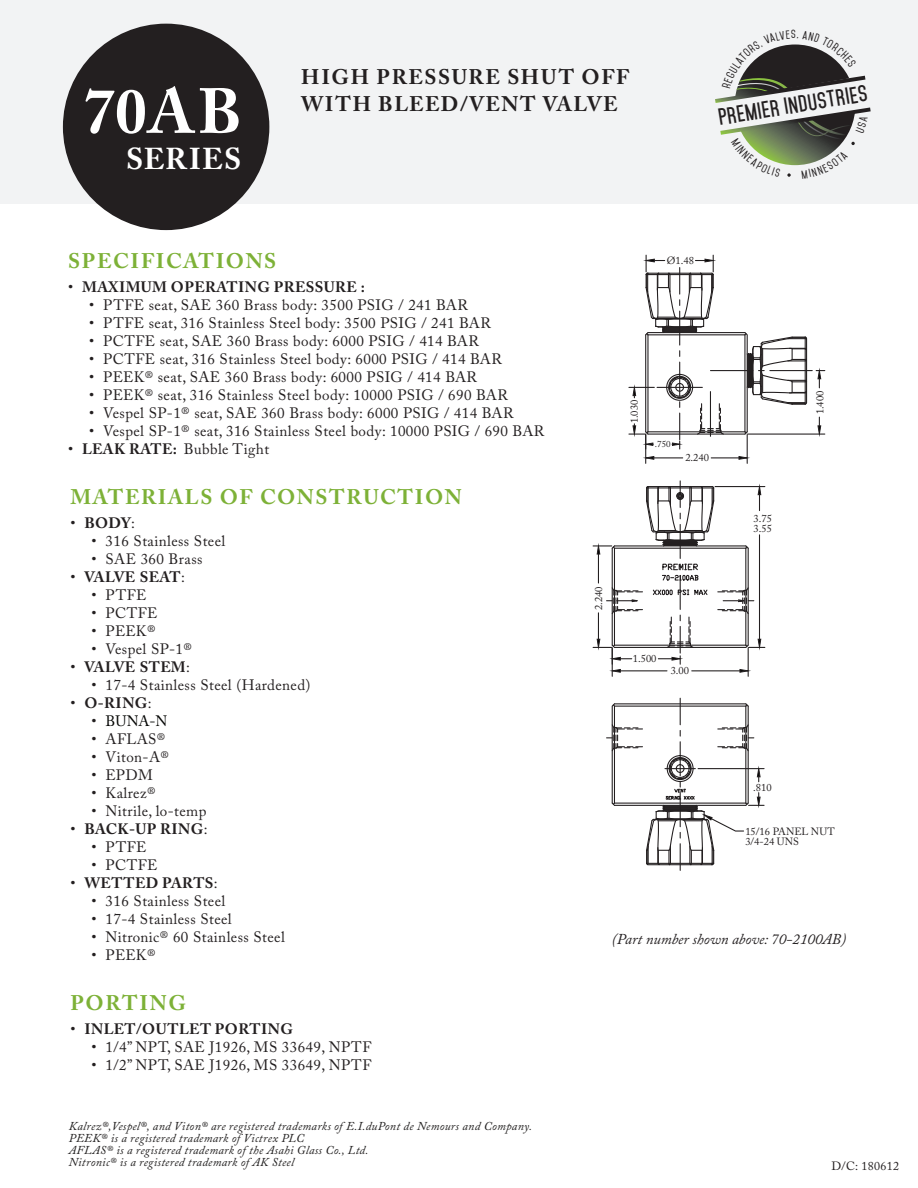
<style>
.page{position:relative;width:918px;height:1188px;background:#fff}
.page>*{position:absolute;margin:0;border:0;box-sizing:border-box;transform-origin:0 0}
.t1{font:700 63px "Adobe Caslon Pro";color:#fff}
.t2{font:700 30px "Adobe Caslon Pro";letter-spacing:.03em;color:#fff}
.t3{font:700 21px "Adobe Caslon Pro";letter-spacing:.075em;color:#7db137}
.t4{font:700 21px/26.7px "Adobe Caslon Pro";letter-spacing:.075em;color:#231f20}
.t5{font:700 20.1px "Mohave";color:#231f20}
.t6{font:15px "Adobe Caslon Pro";letter-spacing:.025em;color:#231f20}
.t7{font:700 15px "Adobe Caslon Pro";letter-spacing:.025em;color:#231f20}
.t8{font:italic 15px "Adobe Caslon Pro";color:#231f20}
.t9{font:15px "Adobe Caslon Pro";color:#040503}
.t10{font:italic 12px/12px "Adobe Caslon Pro";letter-spacing:.025em;color:#211f1f}
.t11{font:12px "Adobe Caslon Pro";letter-spacing:.025em;color:#231f20}
.t12{font:10.5px/10.5px "Adobe Caslon Pro";color:#231f20}
.t13{font:9px "Adobe Caslon Pro";color:#231f20}
.s1{font-weight:400}
.s2{font-weight:700}
.s3{color:#231f20}
</style>
<div class="page">
<div style="left:0;top:0;width:918px;height:204px;background:#f2f3f4"></div>
<hr style="left:770px;top:370px;width:42px;height:1px;background:#231f20">
<hr style="left:748px;top:434px;width:77px;height:1px;background:#231f20">
<svg style="left:817px;top:417px;width:4px;height:18px"></svg>
<svg style="left:816px;top:370px;width:9px;height:18px"></svg>
<svg style="left:629px;top:255px;width:179px;height:208px"></svg>
<svg style="left:593px;top:481px;width:172px;height:195px"></svg>
<svg style="left:607px;top:698px;width:157px;height:172px"></svg>
<div style="left:63px;top:24px;width:206px;height:206px;background:#231f20;border-radius:50%"></div>
<svg style="left:715px;top:44px;width:156px;height:133px"></svg>
<h1 class="t1" style="left:83px;top:74px;width:160px">70AB</h1>
<h2 class="t2" style="left:126px;top:141px;width:117px">SERIES</h2>
<h3 class="t4" style="left:301px;top:63px;width:330px">HIGH PRESSURE SHUT OFF<br>WITH BLEED/VENT VALVE</h3>
<h3 class="t5" style="left:716px;top:105px;width:152px;rotate:-9deg">PREMIER INDUSTRIES</h3>
<h3 class="t3" style="left:68px;top:248px;width:210px">SPECIFICATIONS</h3>
<p class="t7" style="left:68px;top:278px;width:298px"><span class="s1">•</span> MAXIMUM OPERATING PRESSURE :</p>
<p class="t6" style="left:89px;top:296px;width:380px">• PTFE seat, SAE 360 Brass body: 3500 PSIG / 241 BAR</p>
<p class="t6" style="left:89px;top:314px;width:403px">• PTFE seat, 316 Stainless Steel body: 3500 PSIG / 241 BAR</p>
<p class="t6" style="left:89px;top:332px;width:391px">• PCTFE seat, SAE 360 Brass body: 6000 PSIG / 414 BAR</p>
<p class="t6" style="left:89px;top:350px;width:414px">• PCTFE seat, 316 Stainless Steel body: 6000 PSIG / 414 BAR</p>
<p class="t6" style="left:89px;top:368px;width:389px">• PEEK® seat, SAE 360 Brass body: 6000 PSIG / 414 BAR</p>
<p class="t6" style="left:89px;top:386px;width:420px">• PEEK® seat, 316 Stainless Steel body: 10000 PSIG / 690 BAR</p>
<p class="t6" style="left:89px;top:404px;width:426px">• Vespel SP-1® seat, SAE 360 Brass body: 6000 PSIG / 414 BAR</p>
<p class="t6" style="left:89px;top:422px;width:457px">• Vespel SP-1® seat, 316 Stainless Steel body: 10000 PSIG / 690 BAR</p>
<p class="t6" style="left:68px;top:440px;width:202px">• <span class="s2">LEAK RATE:</span> Bubble Tight</p>
<h3 class="t3" style="left:71px;top:485px;width:393px">MATERIALS OF CONSTRUCTION</h3>
<p class="t7" style="left:71px;top:514px;width:66px"><span class="s1">•</span> BODY<span class="s1">:</span></p>
<p class="t6" style="left:92px;top:532px;width:135px">• 316 Stainless Steel</p>
<p class="t6" style="left:92px;top:550px;width:112px">• SAE 360 Brass</p>
<p class="t7" style="left:71px;top:568px;width:116px"><span class="s1">•</span> VALVE SEAT<span class="s1">:</span></p>
<p class="t6" style="left:92px;top:586px;width:56px">• PTFE</p>
<p class="t6" style="left:92px;top:604px;width:67px">• PCTFE</p>
<p class="t6" style="left:92px;top:622px;width:65px">• PEEK®</p>
<p class="t6" style="left:92px;top:640px;width:102px">• Vespel SP-1®</p>
<p class="t7" style="left:71px;top:658px;width:121px"><span class="s1">•</span> VALVE STEM<span class="s1">:</span></p>
<p class="t6" style="left:92px;top:676px;width:220px">• 17-4 Stainless Steel (Hardened)</p>
<p class="t7" style="left:71px;top:694px;width:83px"><span class="s1">•</span> O-RING<span class="s1">:</span></p>
<p class="t9" style="left:92px;top:712px;width:77px"><span class="s3">•</span> BUNA-N</p>
<p class="t6" style="left:92px;top:730px;width:75px">• AFLAS®</p>
<p class="t6" style="left:92px;top:748px;width:79px">• Viton-A®</p>
<p class="t6" style="left:92px;top:766px;width:63px">• EPDM</p>
<p class="t6" style="left:92px;top:784px;width:65px">• Kalrez®</p>
<p class="t6" style="left:92px;top:802px;width:116px">• Nitrile, lo-temp</p>
<p class="t7" style="left:71px;top:820px;width:139px"><span class="s1">•</span> BACK-UP RING<span class="s1">:</span></p>
<p class="t6" style="left:92px;top:838px;width:56px">• PTFE</p>
<p class="t6" style="left:92px;top:856px;width:67px">• PCTFE</p>
<p class="t7" style="left:71px;top:874px;width:149px"><span class="s1">•</span> WETTED PARTS<span class="s1">:</span></p>
<p class="t6" style="left:92px;top:892px;width:135px">• 316 Stainless Steel</p>
<p class="t6" style="left:92px;top:910px;width:142px">• 17-4 Stainless Steel</p>
<p class="t6" style="left:92px;top:928px;width:195px">• Nitronic® 60 Stainless Steel</p>
<p class="t6" style="left:92px;top:946px;width:65px">• PEEK®</p>
<h3 class="t3" style="left:71px;top:991px;width:117px">PORTING</h3>
<p class="t7" style="left:71px;top:1020px;width:224px"><span class="s1">•</span> INLET/OUTLET PORTING</p>
<p class="t6" style="left:92px;top:1038px;width:281px">• 1/4” NPT, SAE J1926, MS 33649, NPTF</p>
<p class="t6" style="left:92px;top:1056px;width:281px">• 1/2” NPT, SAE J1926, MS 33649, NPTF</p>
<p class="t10" style="left:69px;top:1119px;width:465px">Kalrez®,Vespel®, and Viton® are registered trademarks of E.I.duPont de Nemours and Company.<br>PEEK® is a registered trademark of Victrex PLC<br>AFLAS® is a registered trademark of the Asahi Glass Co., Ltd.<br>Nitronic® is a registered trademark of AK Steel</p>
<p class="t12" style="left:667px;top:255px;width:29px">Ø1.48</p>
<p class="t12" style="left:629px;top:423px;width:25px;rotate:-90deg">1.030</p>
<p class="t13" style="left:655px;top:439px;width:17px">.750</p>
<p class="t12" style="left:685px;top:453px;width:25px">2.240</p>
<p class="t12" style="left:593px;top:610px;width:25px;rotate:-90deg">2.240</p>
<p class="t12" style="left:633px;top:654px;width:25px">1.500</p>
<p class="t12" style="left:671px;top:666px;width:20px">3.00</p>
<p class="t12" style="left:754px;top:513px;width:20px">3.75</p>
<p class="t12" style="left:754px;top:523px;width:20px">3.55</p>
<p class="t12" style="left:815px;top:414px;width:25px;rotate:-90deg">1.400</p>
<p class="t12" style="left:753px;top:782px;width:20px">.810</p>
<p class="t12" style="left:745px;top:826px;width:91px">15/16 PANEL NUT<br>3/4-24 UNS</p>
<p class="t8" style="left:612px;top:930px;width:236px">(Part number shown above: 70-2100AB)</p>
<p class="t11" style="left:831px;top:1159px;width:69px">D/C: 180612</p>
</div>
